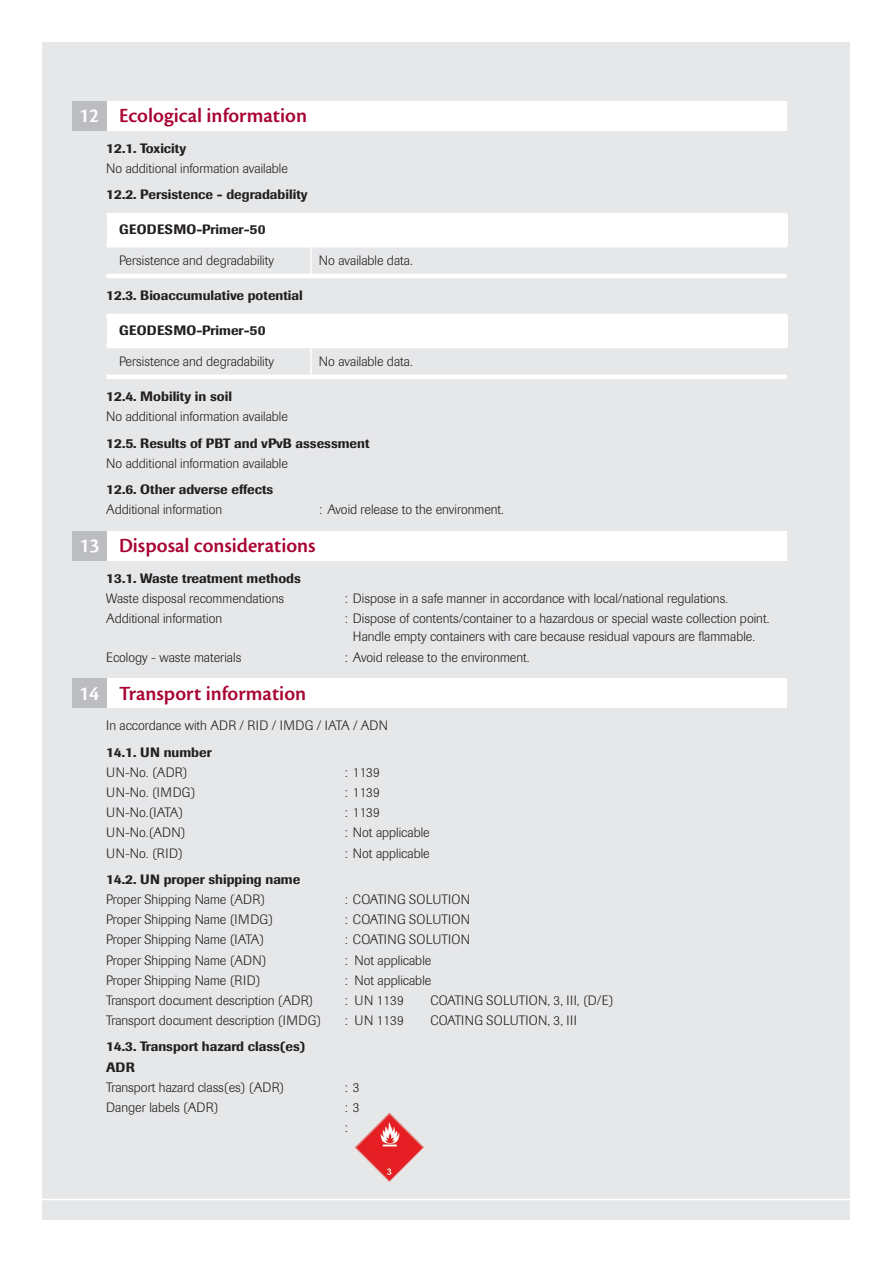
<style>
.page{position:relative;width:893px;height:1263px;background:#fff}
.page>*{position:absolute;margin:0;border:0;box-sizing:border-box;transform-origin:0 0}
.t1{font:21px "Cronos MM 574 14";letter-spacing:.015em;color:#a90332}
.t2{font:21px "Cronos MM 574 14";color:#fff}
.t3{font:300 13.5px/18px "Imago";color:#231f20;text-align:center}
.t4{font:500 13.5px "Imago";color:#231f20}
.t5{font:300 13.5px "Imago";letter-spacing:.02em;color:#231f20}
.t6{font:500 13.5px "Imago";letter-spacing:.02em;color:#231f20}
</style>
<div class="page">
<div style="left:43px;top:43px;width:807px;height:1177px;background:#e6e7e9"></div>
<hr style="left:37px;top:1199px;width:818px;height:1px;background:#fff">
<div style="left:106px;top:101px;width:681px;height:30px;background:#fff"></div>
<div style="left:72px;top:101px;width:34px;height:30px;background:#bcbdc0"></div>
<div style="left:106px;top:531px;width:681px;height:30px;background:#fff"></div>
<div style="left:72px;top:531px;width:34px;height:30px;background:#bcbdc0"></div>
<div style="left:106px;top:678px;width:681px;height:30px;background:#fff"></div>
<div style="left:72px;top:678px;width:34px;height:30px;background:#bcbdc0"></div>
<hr style="left:310px;top:247px;width:2px;height:31px;background:#fff">
<div style="left:107px;top:215px;width:680px;height:31px;background:#fff"></div>
<hr style="left:310px;top:347px;width:2px;height:31px;background:#fff">
<div style="left:107px;top:315px;width:680px;height:32px;background:#fff"></div>
<hr style="left:106px;top:213px;width:681px;height:4px;background:#fff">
<hr style="left:106px;top:243px;width:681px;height:4px;background:#fff">
<hr style="left:106px;top:274px;width:681px;height:4px;background:#fff">
<hr style="left:106px;top:314px;width:681px;height:4px;background:#fff">
<hr style="left:106px;top:344px;width:681px;height:4px;background:#fff">
<div style="left:106px;top:374px;width:681px;height:5px;background:#fff"></div>
<img style="left:354px;top:1112px;width:70px;height:70px">
<p class="t1" style="left:119px;top:105px;width:189px">Ecological information</p>
<p class="t4" style="left:106px;top:140px;width:81px">12.1. Toxicity</p>
<p class="t3" style="left:106px;top:160px;width:183px">No additional information available</p>
<p class="t4" style="left:106px;top:187px;width:203px">12.2. Persistence - degradability</p>
<p class="t6" style="left:119px;top:222px;width:148px">GEODESMO-Primer-50</p>
<p class="t3" style="left:119px;top:252px;width:156px">Persistence and degradability</p>
<p class="t3" style="left:319px;top:252px;width:95px">No available data.</p>
<p class="t4" style="left:106px;top:287px;width:198px">12.3. Bioaccumulative potential</p>
<p class="t6" style="left:119px;top:322px;width:148px">GEODESMO-Primer-50</p>
<p class="t3" style="left:119px;top:353px;width:156px">Persistence and degradability</p>
<p class="t3" style="left:319px;top:353px;width:95px">No available data.</p>
<p class="t4" style="left:106px;top:388px;width:127px">12.4. Mobility in soil</p>
<p class="t3" style="left:106px;top:408px;width:183px">No additional information available</p>
<p class="t4" style="left:106px;top:435px;width:265px">12.5. Results of PBT and vPvB assessment</p>
<p class="t3" style="left:106px;top:454px;width:183px">No additional information available</p>
<p class="t4" style="left:106px;top:481px;width:169px">12.6. Other adverse effects</p>
<p class="t3" style="left:106px;top:501px;width:117px">Additional information</p>
<p class="t3" style="left:319px;top:501px;width:187px">: Avoid release to the environment.</p>
<p class="t1" style="left:119px;top:535px;width:198px">Disposal considerations</p>
<p class="t4" style="left:106px;top:570px;width:196px">13.1. Waste treatment methods</p>
<p class="t3" style="left:106px;top:590px;width:179px">Waste disposal recommendations</p>
<p class="t3" style="left:344px;top:590px;width:385px">: Dispose in a safe manner in accordance with local/national regulations.</p>
<p class="t3" style="left:106px;top:610px;width:117px">Additional information</p>
<p class="t3" style="left:344px;top:610px;width:427px">: Dispose of contents/container to a hazardous or special waste collection point.<br>Handle empty containers with care because residual vapours are flammable.</p>
<p class="t3" style="left:106px;top:648px;width:136px">Ecology - waste materials</p>
<p class="t3" style="left:344px;top:648px;width:187px">: Avoid release to the environment.</p>
<p class="t1" style="left:119px;top:682px;width:188px">Transport information</p>
<p class="t3" style="left:106px;top:717px;width:283px">In accordance with ADR / RID / IMDG / IATA / ADN</p>
<p class="t4" style="left:106px;top:744px;width:107px">14.1. UN number</p>
<p class="t3" style="left:106px;top:763px;width:83px">UN-No. (ADR)</p>
<p class="t3" style="left:344px;top:763px;width:37px">: 1139</p>
<p class="t3" style="left:106px;top:784px;width:91px">UN-No. (IMDG)</p>
<p class="t3" style="left:344px;top:784px;width:37px">: 1139</p>
<p class="t3" style="left:106px;top:804px;width:78px">UN-No.(IATA)</p>
<p class="t3" style="left:344px;top:804px;width:37px">: 1139</p>
<p class="t3" style="left:106px;top:824px;width:81px">UN-No.(ADN)</p>
<p class="t3" style="left:344px;top:824px;width:87px">: Not applicable</p>
<p class="t3" style="left:106px;top:844px;width:78px">UN-No. (RID)</p>
<p class="t3" style="left:344px;top:844px;width:87px">: Not applicable</p>
<p class="t4" style="left:106px;top:871px;width:196px">14.2. UN proper shipping name</p>
<p class="t3" style="left:106px;top:891px;width:160px">Proper Shipping Name (ADR)</p>
<p class="t5" style="left:344px;top:892px;width:127px">: COATING SOLUTION</p>
<p class="t3" style="left:106px;top:911px;width:168px">Proper Shipping Name (IMDG)</p>
<p class="t5" style="left:344px;top:912px;width:127px">: COATING SOLUTION</p>
<p class="t3" style="left:106px;top:931px;width:159px">Proper Shipping Name (IATA)</p>
<p class="t5" style="left:344px;top:932px;width:127px">: COATING SOLUTION</p>
<p class="t3" style="left:106px;top:951px;width:162px">Proper Shipping Name (ADN)</p>
<p class="t3" style="left:344px;top:951px;width:88px">: Not applicable</p>
<p class="t3" style="left:106px;top:971px;width:156px">Proper Shipping Name (RID)</p>
<p class="t3" style="left:344px;top:971px;width:88px">: Not applicable</p>
<p class="t3" style="left:106px;top:991px;width:209px">Transport document description (ADR)</p>
<p class="t3" style="left:344px;top:991px;width:61px">: UN 1139</p>
<p class="t5" style="left:430px;top:992px;width:185px">COATING SOLUTION, 3, III, (D/E)</p>
<p class="t3" style="left:106px;top:1011px;width:216px">Transport document description (IMDG)</p>
<p class="t3" style="left:344px;top:1011px;width:61px">: UN 1139</p>
<p class="t5" style="left:430px;top:1013px;width:148px">COATING SOLUTION, 3, III</p>
<p class="t4" style="left:106px;top:1038px;width:201px">14.3. Transport hazard class(es)</p>
<p class="t4" style="left:106px;top:1059px;width:30px">ADR</p>
<p class="t3" style="left:106px;top:1078px;width:180px">Transport hazard class(es) (ADR)</p>
<p class="t3" style="left:344px;top:1078px;width:17px">: 3</p>
<p class="t3" style="left:106px;top:1098px;width:114px">Danger labels (ADR)</p>
<p class="t3" style="left:344px;top:1098px;width:17px">: 3</p>
<p class="t3" style="left:344px;top:1118px;width:5px">:</p>
<p class="t2" style="left:79px;top:105px;width:22px">12</p>
<p class="t2" style="left:79px;top:535px;width:21px">13</p>
<p class="t2" style="left:79px;top:682px;width:21px">14</p>
</div>
